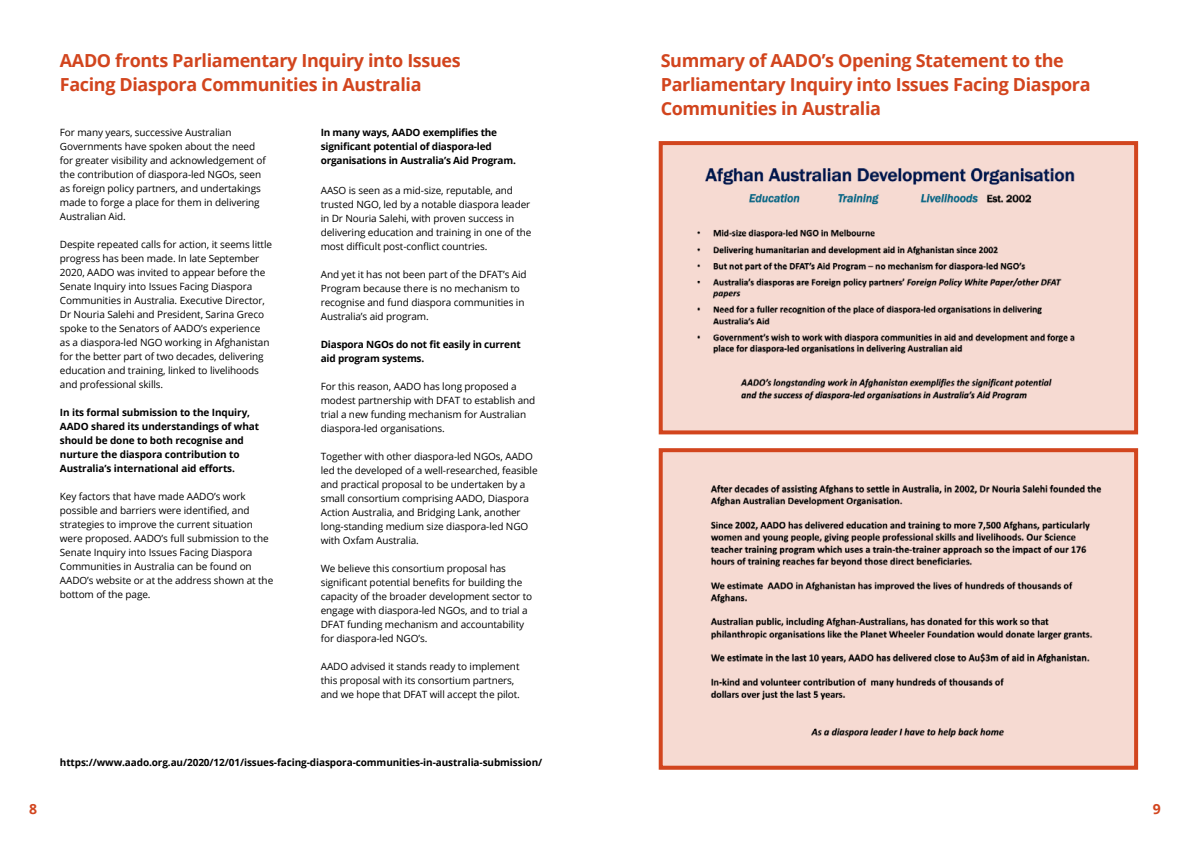
<style>
.page{position:relative;width:1191px;height:842px;background:#fff}
.page>*{position:absolute;margin:0;border:0;box-sizing:border-box;transform-origin:0 0}
.t1{font:700 18px/24px "Open Sans";letter-spacing:-.02em;color:#d2451e}
.t2{font:700 14px "Open Sans";color:#d2451e}
.t3{font:10px/14px "Open Sans";letter-spacing:-.01em;color:#000}
.t4{font:700 10px/14px "Open Sans";letter-spacing:-.01em;color:#000}
</style>
<div class="page">
<div style="left:660px;top:452px;width:477px;height:316px;background:#f6dad2"></div>
<img style="left:710px;top:485px;width:392px;height:253px">
<div style="left:660px;top:143px;width:477px;height:289px;background:#f6dad2"></div>
<img style="left:697px;top:168px;width:378px;height:186px">
<img style="left:740px;top:378px;width:312px;height:23px">
<div style="left:658px;top:141px;width:480px;height:293px;border:4px solid #d2451e"></div>
<div style="left:658px;top:448px;width:480px;height:322px;border:4px solid #d2451e"></div>
<h2 class="t2" style="left:29px;top:799px;width:9px">8</h2>
<h1 class="t1" style="left:60px;top:48px;width:402px">AADO fronts Parliamentary Inquiry into Issues<br>Facing Diaspora Communities in Australia</h1>
<p class="t3" style="left:60px;top:125px;width:207px">For many years, successive Australian Governments have spoken about the need for greater visibility and acknowledgement of the contribution of diaspora-led NGOs, seen as foreign policy partners, and undertakings made to forge a place for them in delivering Australian Aid.</p>
<p class="t3" style="left:60px;top:237px;width:214px">Despite repeated calls for action, it seems little progress has been made. In late September 2020, AADO was invited to appear before the Senate Inquiry into Issues Facing Diaspora Communities in Australia. Executive Director, Dr Nouria Salehi and President, Sarina Greco spoke to the Senators of AADO’s experience as a diaspora-led NGO working in Afghanistan for the better part of two decades, delivering education and training, linked to livelihoods and professional skills.</p>
<p class="t4" style="left:60px;top:405px;width:201px">In its formal submission to the Inquiry, AADO shared its understandings of what should be done to both recognise and nurture the diaspora contribution to Australia’s international aid efforts.</p>
<p class="t3" style="left:60px;top:489px;width:215px">Key factors that have made AADO’s work possible and barriers were identified, and strategies to improve the current situation were proposed. AADO’s full submission to the Senate Inquiry into Issues Facing Diaspora Communities in Australia can be found on AADO’s website or at the address shown at the bottom of the page.</p>
<p class="t4" style="left:321px;top:125px;width:197px">In many ways, AADO exemplifies the significant potential of diaspora-led organisations in Australia’s Aid Program.</p>
<p class="t3" style="left:321px;top:183px;width:212px">AASO is seen as a mid-size, reputable, and trusted NGO, led by a notable diaspora leader in Dr Nouria Salehi, with proven success in delivering education and training in one of the most difficult post-conflict countries.</p>
<p class="t3" style="left:321px;top:267px;width:207px">And yet it has not been part of the DFAT’s Aid Program because there is no mechanism to recognise and fund diaspora communities in Australia’s aid program.</p>
<p class="t4" style="left:321px;top:337px;width:201px">Diaspora NGOs do not fit easily in current aid program systems.</p>
<p class="t3" style="left:321px;top:379px;width:216px">For this reason, AADO has long proposed a modest partnership with DFAT to establish and trial a new funding mechanism for Australian diaspora-led organisations.</p>
<p class="t3" style="left:321px;top:449px;width:218px">Together with other diaspora-led NGOs, AADO led the developed of a well-researched, feasible and practical proposal to be undertaken by a small consortium comprising AADO, Diaspora Action Australia, and Bridging Lank, another long-standing medium size diaspora-led NGO with Oxfam Australia.</p>
<p class="t3" style="left:321px;top:561px;width:213px">We believe this consortium proposal has significant potential benefits for building the capacity of the broader development sector to engage with diaspora-led NGOs, and to trial a DFAT funding mechanism and accountability for diaspora-led NGO’s.</p>
<p class="t3" style="left:321px;top:659px;width:201px">AADO advised it stands ready to implement this proposal with its consortium partners, and we hope that DFAT will accept the pilot.</p>
<p class="t4" style="left:60px;top:755px;width:484px">https://www.aado.org.au/2020/12/01/issues-facing-diaspora-communities-in-australia-submission/</p>
<h1 class="t1" style="left:660px;top:48px;width:431px">Summary of AADO’s Opening Statement to the<br>Parliamentary Inquiry into Issues Facing Diaspora<br>Communities in Australia</h1>
<h2 class="t2" style="left:1153px;top:799px;width:9px">9</h2>
</div>
